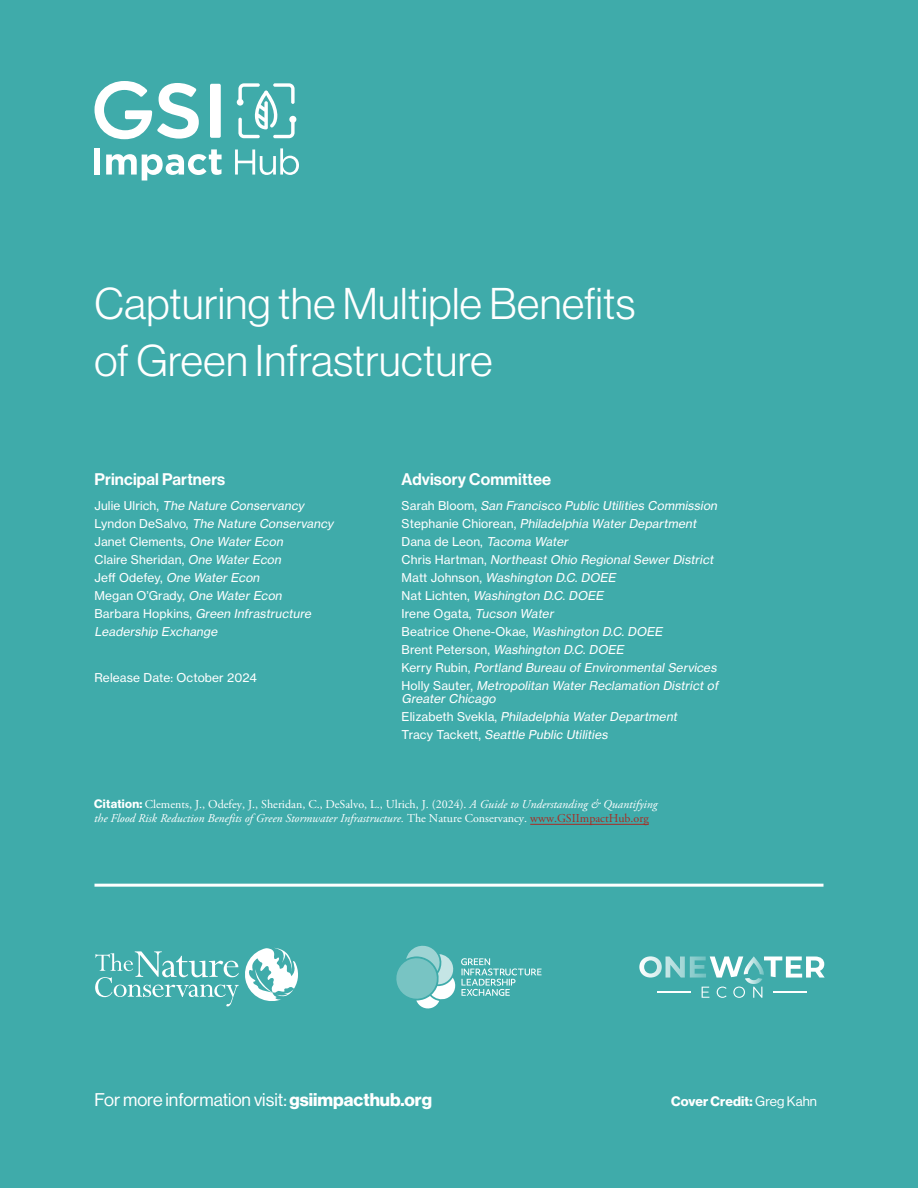
<style>
.page{position:relative;width:918px;height:1188px;background:#3fabaa}
.page>*{position:absolute;margin:0;border:0;box-sizing:border-box;transform-origin:0 0}
.t1{font:43.5px/57px "N Haas Grotesk DS Pro 45 Lt";letter-spacing:.01em;color:#fff}
.t2{font:18px "N Haas Grotesk DS Pro 55 Rg";color:#fff}
.t3{font:16.5px "N Haas Grotesk DS Pro 65 Md";letter-spacing:.01em;color:#fff}
.t4{font:13.5px "N Haas Grotesk DS Pro 75 Bd";letter-spacing:.01em;color:#fff}
.t5{font:italic 12px/18px "N Haas Grotesk TX Pro 55 Rg";color:#fff}
.t6{font:italic 12px/14.2px "Adobe Garamond Pro";color:#fff}
.t7{font:12px "N Haas Grotesk TX Pro 55 Rg";letter-spacing:.01em;color:#fff}
.s1{font-style:normal}
.s2{font-family:"N Haas Grotesk DS Pro 75 Bd";font-style:normal}
.s3{font-family:"Minion Pro";font-style:normal}
.s4{font-style:normal;color:#a82c23}
.s5{font-family:"N Haas Grotesk DS Pro 75 Bd"}
.s6{font-family:"N Haas Grotesk DS Pro 55 Rg"}
</style>
<div class="page">
<svg style="left:95px;top:948px;width:203px;height:58px"></svg>
<div style="left:94px;top:148px;width:6px;height:27px;background:#fff"></div>
<svg style="left:106px;top:149px;width:116px;height:32px"></svg>
<svg style="left:235px;top:148px;width:64px;height:27px"></svg>
<svg style="left:237px;top:83px;width:59px;height:55px"></svg>
<svg style="left:95px;top:81px;width:104px;height:58px"></svg>
<div style="left:210px;top:84px;width:11px;height:54px;background:#fff;border-radius:2px"></div>
<svg style="left:396px;top:945px;width:146px;height:64px"></svg>
<svg style="left:639px;top:956px;width:186px;height:42px"></svg>
<hr style="left:94px;top:884px;width:730px;height:3px;background:#fff">
<hr style="left:530px;top:824px;width:119px;height:1px;background:#a82c23">
<h1 class="t1" style="left:94px;top:276px;width:542px">Capturing the Multiple Benefits of Green Infrastructure</h1>
<h3 class="t3" style="left:94px;top:469px;width:132px">Principal Partners</h3>
<p class="t5" style="left:94px;top:496px;width:243px"><span class="s1">J u l i e U l r i c h ,</span> The Nature Conservancy<br><span class="s1">Ly n d o n D e S a l v o ,</span> The Nature Conservancy<br><span class="s1">Janet Clements,</span> One Water Econ<br><span class="s1">Claire Sheridan,</span> One Water Econ<br><span class="s1">J e ff O d e f ey,</span> One Water Econ<br><span class="s1">Megan O’Grady,</span> One Water Econ<br><span class="s1">B a r b a r a H o p k i n s ,</span> Green Infrastructure<br>Leadership Exchange</p>
<p class="t7" style="left:94px;top:670px;width:164px">Release Date: October 2024</p>
<h3 class="t3" style="left:402px;top:469px;width:151px">Advisory Committee</h3>
<p class="t5" style="left:402px;top:496px;width:321px"><span class="s1">S a r a h B l o o m ,</span> San Francisco Public Utilities Commission <span class="s1">S t e p h a n i e C h i o r e a n ,</span> Philadelphia Water Department<br><span class="s1">D a n a d e L e o n ,</span> Tacoma Water<br><span class="s1">C h r i s H a r t m a n ,</span> Northeast Ohio Regional Sewer District <span class="s1">M a t t J o h n s o n ,</span> Washington D.C. DOEE<br><span class="s1">N a t L i c h t e n ,</span> Washington D.C. DOEE<br><span class="s1">Irene Ogata,</span> Tucson Water<br><span class="s1">Beatrice Ohene-Okae,</span> Washington D.C. DOEE<br><span class="s1">B r e n t P e t e r s o n ,</span> Washington D.C. DOEE<br><span class="s1">Ke r r y R u b i n ,</span> Portland Bureau of Environmental Services <span class="s1">H o l l y S a u t e r ,</span> Metropolitan Water Reclamation District of</p>
<p class="t5" style="left:402px;top:690px;width:280px">Greater Chicago<br><span class="s1">E l i z a b e t h S v e k l a ,</span> Philadelphia Water Department<br><span class="s1">Tr a c y Ta c k e t t ,</span> Seattle Public Utilities</p>
<p class="t6" style="left:94px;top:797px;width:565px"><span class="s2">Citation:</span> <span class="s1">Clements, J., Odefey, J., Sheridan, C.</span><span class="s3">,</span> <span class="s1">DeSalvo, L., Ulrich, J. (2024).</span> A Guide to Understanding &amp; Quantifying the Flood Risk Reduction Benefits of Green Stormwater Infrastructure. <span class="s1">The Nature Conservancy.</span> <span class="s4">www.GSIImpactHub.org</span></p>
<h2 class="t2" style="left:94px;top:1089px;width:339px">For more information visit: <span class="s5">gsiimpacthub.org</span></h2>
<p class="t4" style="left:671px;top:1094px;width:148px">Cover Credit: <span class="s6">Greg Kahn</span></p>
</div>
